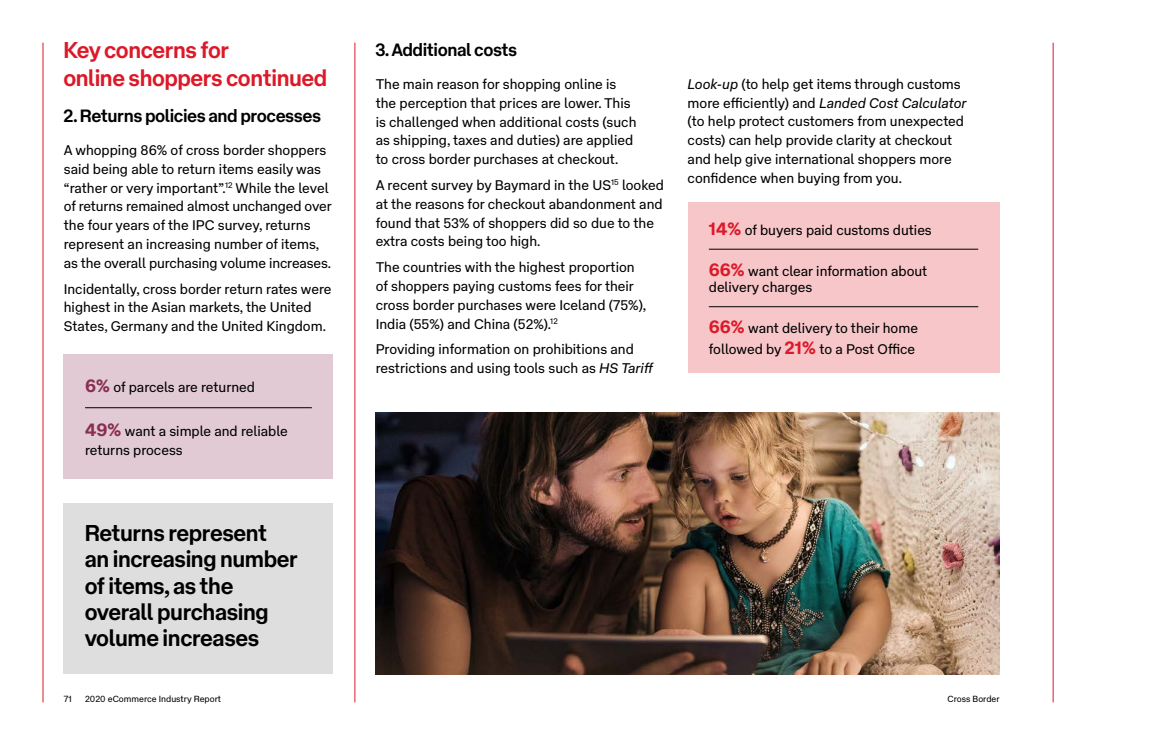
<style>
.page{position:relative;width:1159px;height:745px;background:#fff}
.page>*{position:absolute;margin:0;border:0;box-sizing:border-box;transform-origin:0 0}
.Callout{font:700 22.5px/26.2px "AP Type Display";letter-spacing:.01em;color:#000}
.Page_Heading{font:700 22.5px/27.5px "AP Type Display";letter-spacing:.01em;color:#dc1928}
.Introduction{font:700 17.5px "AP Type Display";letter-spacing:.01em;color:#000}
.Body_Copy{font:13.75px/18.8px "AP Type Text";color:#000}
.t1{font:8.75px "AP Type Text";color:#000}
.s1{font-weight:700;font-size:17.5px;color:#892d52}
.s2{font-style:italic}
.s3{font-weight:700;font-size:17.5px;color:#dc1928}
</style>
<div class="page">
<hr style="left:43px;top:43px;width:1px;height:659px;background:#dc1928">
<hr style="left:354px;top:43px;width:1px;height:659px;background:#dc1928">
<div style="left:64px;top:354px;width:269px;height:124px;background:#e1cad4"></div>
<hr style="left:85px;top:407px;width:227px;height:1px;background:#000">
<div style="left:64px;top:503px;width:269px;height:170px;background:#dededf"></div>
<div style="left:687px;top:202px;width:312px;height:170px;background:#f6c6c9"></div>
<hr style="left:709px;top:249px;width:269px;height:1px;background:#000">
<hr style="left:709px;top:306px;width:269px;height:1px;background:#000">
<img style="left:376px;top:412px;width:623px;height:261px">
<hr style="left:1052px;top:43px;width:1px;height:659px;background:#dc1928">
<p class="Page_Heading" style="left:64px;top:34px;width:265px">Key concerns for<br>online shoppers continued</p>
<p class="Introduction" style="left:64px;top:101px;width:259px">2. Returns policies and processes</p>
<p class="Body_Copy" style="left:64px;top:139px;width:269px">A whopping 86% of cross border shoppers said being able to return items easily was “rather or very important”.<sup>12</sup> While the level of returns remained almost unchanged over the four years of the IPC survey, returns represent an increasing number of items, as the overall purchasing volume increases.</p>
<p class="Body_Copy" style="left:64px;top:278px;width:269px">Incidentally, cross border return rates were highest in the Asian markets, the United<br>States, Germany and the United Kingdom.</p>
<p class="Body_Copy" style="left:85px;top:376px;width:171px"><span class="s1">6%</span> of parcels are returned</p>
<p class="Body_Copy" style="left:85px;top:420px;width:204px"><span class="s1">49%</span> want a simple and reliable returns process</p>
<p class="Callout" style="left:85px;top:517px;width:214px">Returns represent<br>an increasing number of items, as the overall purchasing volume increases</p>
<p class="t1" style="left:64px;top:691px;width:9px">71</p>
<p class="t1" style="left:85px;top:691px;width:138px">2020 eCommerce Industry Report</p>
<p class="Introduction" style="left:376px;top:35px;width:143px">3. Additional costs</p>
<p class="Body_Copy" style="left:376px;top:73px;width:262px">The main reason for shopping online is the perception that prices are lower. This is challenged when additional costs (such as shipping, taxes and duties) are applied to cross border purchases at checkout.</p>
<p class="Body_Copy" style="left:376px;top:174px;width:290px">A recent survey by Baymard in the US<sup>15</sup> looked at the reasons for checkout abandonment and found that 53% of shoppers did so due to the extra costs being too high.</p>
<p class="Body_Copy" style="left:376px;top:256px;width:272px">The countries with the highest proportion of shoppers paying customs fees for their cross border purchases were Iceland (75%), India (55%) and China (52%).<sup>12</sup></p>
<p class="Body_Copy" style="left:376px;top:338px;width:279px">Providing information on prohibitions and restrictions and using tools such as <span class="s2">HS Tariff</span></p>
<p class="Body_Copy" style="left:687px;top:73px;width:280px"><span class="s2">Look-up</span> (to help get items through customs more efficiently) and <span class="s2">Landed Cost Calculator </span>(to help protect customers from unexpected costs) can help provide clarity at checkout and help give international shoppers more confidence when buying from you.</p>
<p class="Body_Copy" style="left:709px;top:219px;width:224px"><span class="s3">14%</span> of buyers paid customs duties</p>
<p class="Body_Copy" style="left:709px;top:261px;width:220px;line-height:16.5px"><span class="s3">66%</span> want clear information about delivery charges</p>
<p class="Body_Copy" style="left:709px;top:316px;width:211px;line-height:21px"><span class="s3">66%</span> want delivery to their home followed by <span class="s3">21%</span> to a Post Office</p>
<p class="t1" style="left:947px;top:691px;width:54px">Cross Border</p>
</div>
